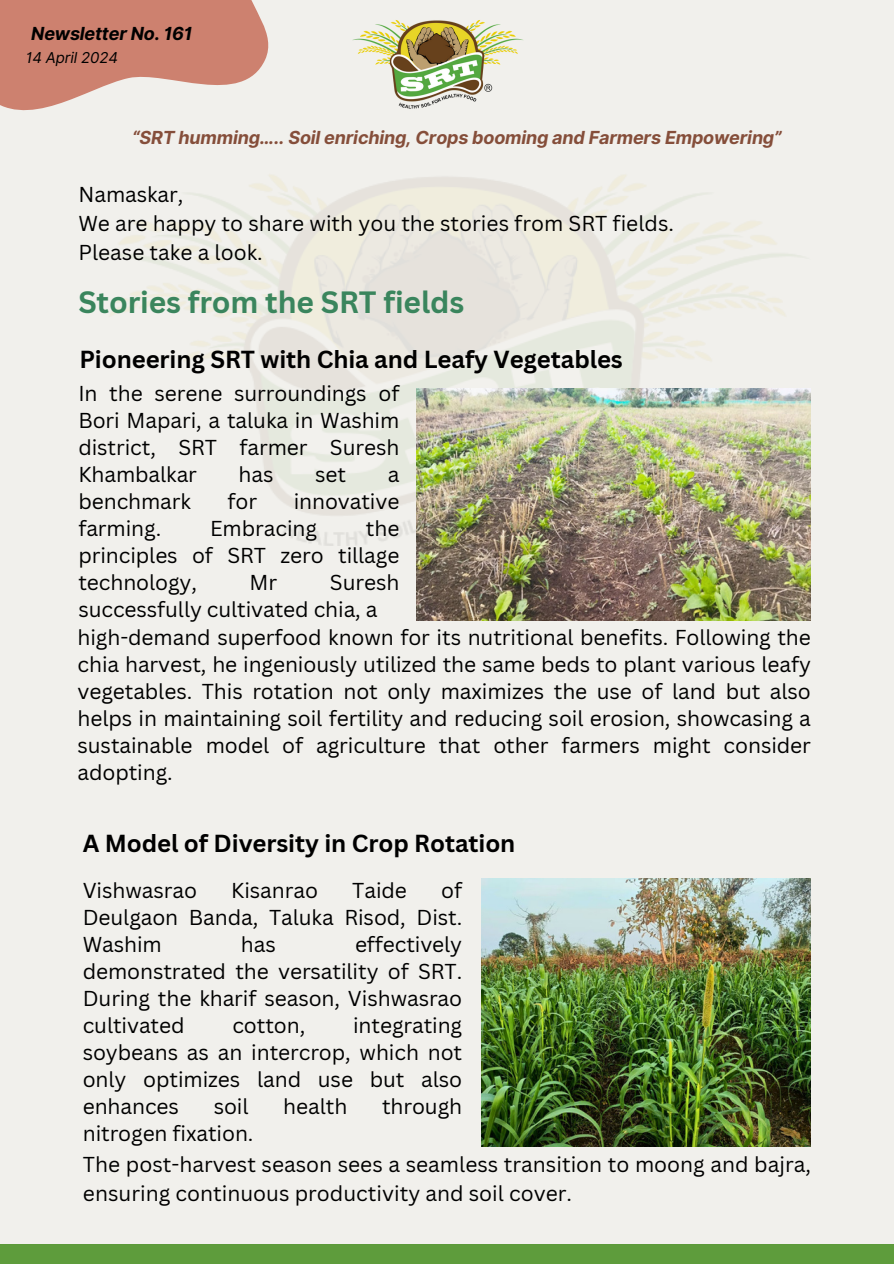
<style>
.page{position:relative;width:894px;height:1264px;background:#fff}
.page>*{position:absolute;margin:0;border:0;box-sizing:border-box;transform-origin:0 0}
.t1{font:700 30px "Canva Sans";letter-spacing:-.005em;color:#3a855d}
.t2{font:700 24px "Canva Sans";letter-spacing:-.005em;color:#000}
.t3{font:21px/27px "Canva Sans";letter-spacing:-.005em;color:#000;text-align:justify}
.t4{font:italic 700 18px "Inter";letter-spacing:-.01em;color:#854e3a}
.t5{font:italic 700 18px "Inter";letter-spacing:-.01em;color:#000}
.t6{font:italic 15px "Inter";letter-spacing:-.01em;color:#000}
</style>
<div class="page">
<div style="left:0;top:0;width:893px;height:1263px;background:#f1f0ec"></div>
<img style="left:353px;top:20px;width:170px;height:89px">
<svg style="left:0;top:0;width:269px;height:111px"></svg>
<div style="left:0;top:1244px;width:893px;height:19px;background:#5e9c3c"></div>
<img style="left:96px;top:175px;width:715px;height:370px">
<img style="left:416px;top:388px;width:394px;height:232px">
<img style="left:481px;top:879px;width:329px;height:267px">
<h4 class="t5" style="left:31px;top:22px;width:162px">Newsletter No. 161</h4>
<p class="t6" style="left:26px;top:48px;width:93px">14 April 2024</p>
<h3 class="t4" style="left:132px;top:126px;width:651px">“SRT humming….. Soil enriching, Crops booming and Farmers Empowering”</h3>
<h2 class="t3" style="left:78px;top:181px;width:106px">Namaskar,</h2>
<p class="t3" style="left:78px;top:208px;width:597px;line-height:29.2px">We are happy to share with you the stories from SRT fields.<br>Please take a look.</p>
<h1 class="t1" style="left:78px;top:280px;width:387px">Stories from the SRT fields</h1>
<h3 class="t2" style="left:79px;top:342px;width:544px">Pioneering SRT with Chia and Leafy Vegetables</h3>
<h3 class="t3" style="left:78px;top:379px;width:322px">In the serene surroundings of Bori Mapari, a taluka in Washim district, SRT farmer Suresh Khambalkar</h3>
<h3 class="t3" style="left:238px;top:460px;width:36px">has</h3>
<h3 class="t3" style="left:315px;top:460px;width:32px">set</h3>
<h3 class="t3" style="left:387px;top:460px;width:13px">a</h3>
<h3 class="t3" style="left:78px;top:487px;width:114px">benchmark</h3>
<h3 class="t3" style="left:227px;top:487px;width:31px">for</h3>
<h3 class="t3" style="left:293px;top:487px;width:107px">innovative</h3>
<h3 class="t3" style="left:78px;top:514px;width:84px">farming.</h3>
<h3 class="t3" style="left:210px;top:514px;width:108px">Embracing</h3>
<h3 class="t3" style="left:78px;top:514px;width:322px;text-indent:287px">the principles of SRT zero tillage technology,</h3>
<h3 class="t3" style="left:78px;top:568px;width:322px;text-indent:251px">Suresh successfully cultivated chia, a</h3>
<h3 class="t3" style="left:249px;top:568px;width:29px">Mr</h3>
<p class="t3" style="left:77px;top:623px;width:734px">high-demand superfood known for its nutritional benefits. Following the chia harvest, he ingeniously utilized the same beds to plant various leafy vegetables. This rotation not only maximizes the use of land but also helps in maintaining soil fertility and reducing soil erosion, showcasing a sustainable model of agriculture that other farmers might consider adopting.</p>
<h3 class="t2" style="left:83px;top:825px;width:434px">A Model of Diversity in Crop Rotation</h3>
<h2 class="t3" style="left:83px;top:876px;width:116px">Vishwasrao</h2>
<h2 class="t3" style="left:231px;top:876px;width:88px">Kisanrao</h2>
<h2 class="t3" style="left:352px;top:876px;width:56px">Taide</h2>
<h2 class="t3" style="left:83px;top:876px;width:381px;text-indent:358px">of Deulgaon Banda, Taluka Risod, Dist.<br>Washim</h2>
<h2 class="t3" style="left:83px;top:930px;width:381px;text-indent:272px">effectively demonstrated the versatility of SRT.<br>During the kharif season, Vishwasrao cultivated</h2>
<h2 class="t3" style="left:241px;top:930px;width:36px">has</h2>
<h2 class="t3" style="left:83px;top:1011px;width:381px;text-indent:270px">integrating soybeans as an intercrop, which not only optimizes land use but also enhances</h2>
<h2 class="t3" style="left:232px;top:1011px;width:74px">cotton,</h2>
<h2 class="t3" style="left:214px;top:1092px;width:36px">soil</h2>
<h2 class="t3" style="left:283px;top:1092px;width:66px">health</h2>
<h2 class="t3" style="left:382px;top:1092px;width:82px">through</h2>
<h2 class="t3" style="left:83px;top:1119px;width:172px">nitrogen fixation.</h2>
<h3 class="t3" style="left:83px;top:1149px;width:729px;line-height:29.2px">The post-harvest season sees a seamless transition to moong and bajra, ensuring continuous productivity and soil cover.</h3>
</div>
